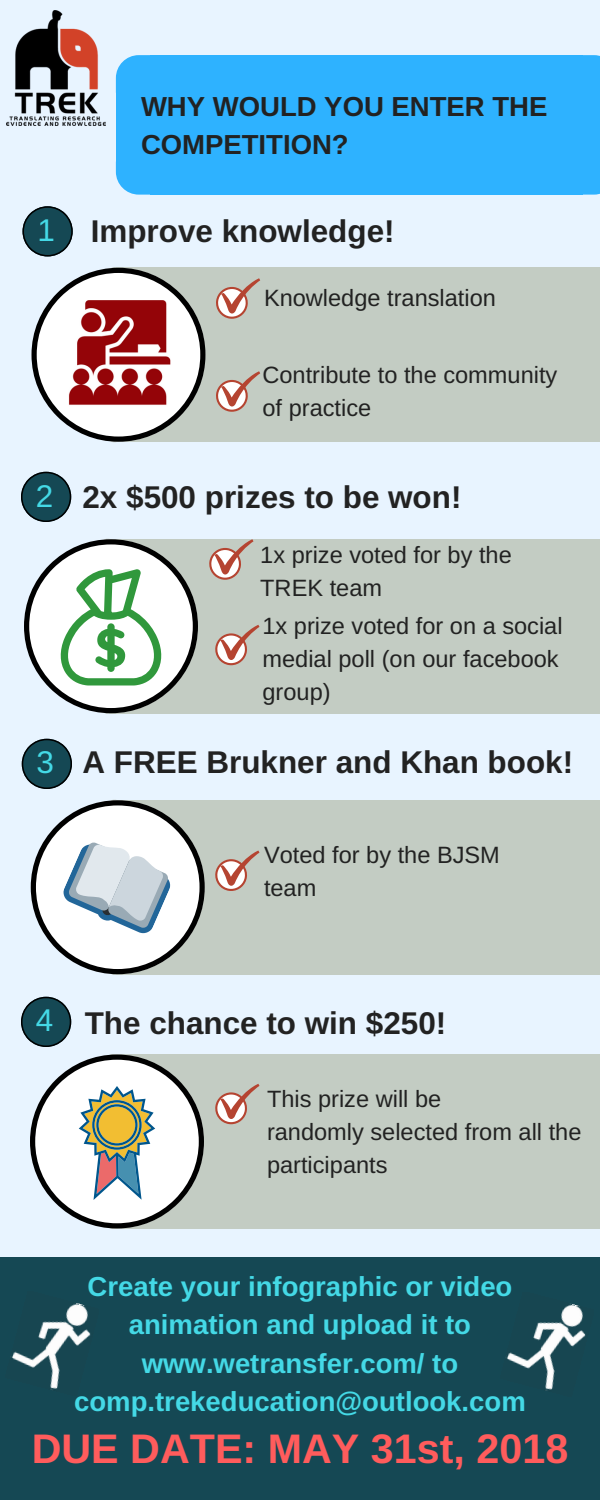
<style>
.page{position:relative;width:600px;height:1500px;background:#e8f4ff}
.page>*{position:absolute;margin:0;border:0;box-sizing:border-box;transform-origin:0 0}
.t1{font:700 41.3px "Arimo";color:#ff5c5c}
.t2{font:700 31.4px "Arimo";color:#222}
.t3{font:31.4px "Arimo";color:#44d9e6}
.t4{font:700 27.5px/38.2px "Arimo";color:#44d9e6;text-align:center}
.t5{font:700 27.5px/38.2px "Arimo";color:#222}
.t6{font:23.6px/33px "Arimo";color:#222}
</style>
<div class="page">
<div style="left:0;top:1257px;width:600px;height:243px;background:#154854"></div>
<div style="left:116px;top:275px;width:484px;height:161px;background:#c3ccc3"></div>
<div style="left:116px;top:267px;width:484px;height:8px;background:#c3ccc3"></div>
<div style="left:116px;top:435px;width:484px;height:7px;background:#c3ccc3"></div>
<svg style="left:32px;top:267px;width:174px;height:175px"></svg>
<svg style="left:216px;top:278px;width:44px;height:41px"></svg>
<img style="left:68px;top:300px;width:102px;height:106px">
<div style="left:109px;top:546px;width:491px;height:161px;background:#c3ccc3"></div>
<div style="left:109px;top:539px;width:491px;height:8px;background:#c3ccc3"></div>
<div style="left:109px;top:707px;width:491px;height:7px;background:#c3ccc3"></div>
<svg style="left:22px;top:206px;width:51px;height:50px"></svg>
<div style="left:116px;top:807px;width:484px;height:161px;background:#c3ccc3"></div>
<div style="left:116px;top:800px;width:484px;height:8px;background:#c3ccc3"></div>
<div style="left:116px;top:968px;width:484px;height:7px;background:#c3ccc3"></div>
<svg style="left:31px;top:800px;width:174px;height:175px"></svg>
<svg style="left:215px;top:850px;width:44px;height:41px"></svg>
<div style="left:115px;top:1062px;width:485px;height:160px;background:#c3ccc3"></div>
<div style="left:115px;top:1054px;width:485px;height:8px;background:#c3ccc3"></div>
<div style="left:115px;top:1222px;width:485px;height:7px;background:#c3ccc3"></div>
<svg style="left:583px;top:55px;width:17px;height:37px"></svg>
<div style="left:582px;top:92px;width:18px;height:71px;background:#2eb2ff"></div>
<div style="left:150px;top:92px;width:433px;height:71px;background:#2eb2ff"></div>
<div style="left:150px;top:55px;width:433px;height:38px;background:#2eb2ff"></div>
<svg style="left:116px;top:55px;width:34px;height:37px"></svg>
<div style="left:116px;top:92px;width:35px;height:71px;background:#2eb2ff"></div>
<div style="left:150px;top:162px;width:433px;height:33px;background:#2eb2ff"></div>
<svg style="left:116px;top:163px;width:34px;height:32px"></svg>
<svg style="left:583px;top:163px;width:17px;height:32px"></svg>
<svg style="left:21px;top:472px;width:50px;height:50px"></svg>
<svg style="left:22px;top:739px;width:50px;height:50px"></svg>
<svg style="left:21px;top:997px;width:50px;height:50px"></svg>
<svg style="left:24px;top:539px;width:174px;height:175px"></svg>
<svg style="left:215px;top:625px;width:44px;height:40px"></svg>
<svg style="left:216px;top:371px;width:44px;height:41px"></svg>
<svg style="left:209px;top:539px;width:44px;height:41px"></svg>
<svg style="left:215px;top:1084px;width:44px;height:40px"></svg>
<img style="left:6px;top:10px;width:100px;height:115px">
<img style="left:10px;top:1303px;width:81px;height:87px">
<img style="left:505px;top:1303px;width:81px;height:88px">
<svg style="left:30px;top:1054px;width:174px;height:175px"></svg>
<p class="t5" style="left:141px;top:87px;width:408px">WHY WOULD YOU ENTER THE<br>COMPETITION?</p>
<h2 class="t3" style="left:37px;top:212px;width:19px">1</h2>
<h2 class="t2" style="left:91px;top:214px;width:305px">Improve knowledge!</h2>
<p class="t6" style="left:264px;top:281px;width:234px">Knowledge translation</p>
<p class="t6" style="left:262px;top:358px;width:296px">Contribute to the community of practice</p>
<h2 class="t3" style="left:36px;top:479px;width:19px">2</h2>
<h2 class="t2" style="left:82px;top:479px;width:381px">2x $500 prizes to be won!</h2>
<p class="t6" style="left:260px;top:539px;width:253px">1x prize voted for by the<br>TREK team</p>
<p class="t6" style="left:262px;top:609px;width:302px">1x prize voted for on a social medial poll (on our facebook group)</p>
<h2 class="t3" style="left:37px;top:745px;width:19px">3</h2>
<h2 class="t2" style="left:82px;top:744px;width:492px">A FREE Brukner and Khan book!</h2>
<p class="t6" style="left:264px;top:838px;width:237px">Voted for by the BJSM team</p>
<h2 class="t3" style="left:36px;top:1003px;width:19px">4</h2>
<h2 class="t2" style="left:85px;top:1005px;width:363px">The chance to win $250!</h2>
<p class="t6" style="left:267px;top:1082px;width:316px">This prize will be<br>randomly selected from all the participants</p>
<p class="t4" style="left:74px;top:1267px;width:453px">Create your infographic or video animation and upload it to www.wetransfer.com/ to comp.trekeducation@outlook.com</p>
<h1 class="t1" style="left:32px;top:1426px;width:538px">DUE DATE: MAY 31st, 2018</h1>
</div>
